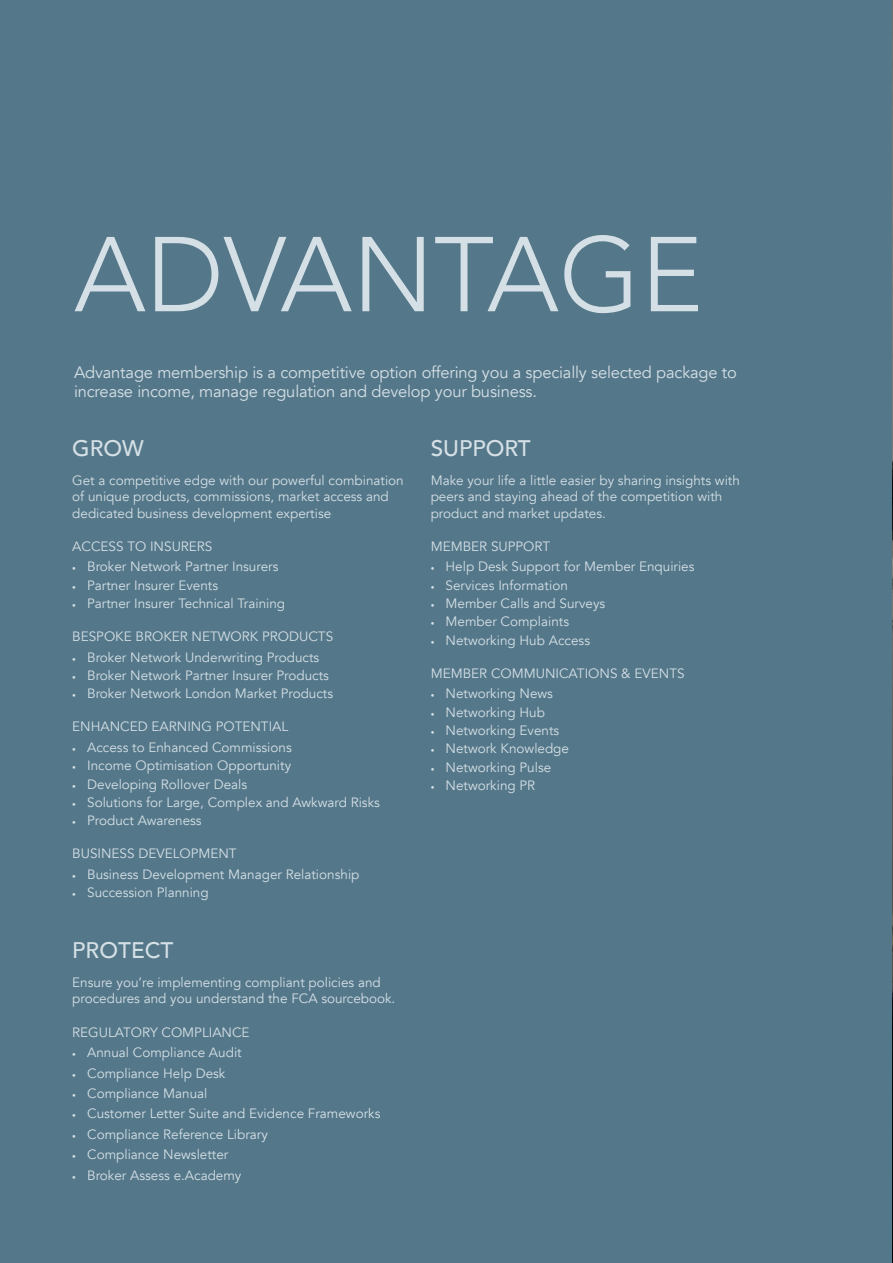
<style>
.page{position:relative;width:893px;height:1263px;background:#547789}
.page>*{position:absolute;margin:0;border:0;box-sizing:border-box;transform-origin:0 0}
.t1{font:300 105px "Avenir";color:#d5e0e6}
.t2{font:500 22.5px "Avenir";color:#d5e0e6}
.t3{font:16.5px/19.5px "Avenir";letter-spacing:-.01em;color:#d5e0e6}
.t4{font:13.5px/16.2px "Avenir";color:#d5e0e6}
.s1{font-size:7.5px}
</style>
<div class="page">
<hr style="left:892px;top:0;width:1px;height:1263px;background:#000;opacity:.31">
<h1 class="t1" style="left:74px;top:213px;width:615px">ADVANTAGE</h1>
<p class="t3" style="left:74px;top:363px;width:664px">Advantage membership is a competitive option offering you a specially selected package to increase income, manage regulation and develop your business.</p>
<h2 class="t2" style="left:72px;top:429px;width:73px">GROW</h2>
<p class="t4" style="left:72px;top:473px;width:333px">Get a competitive edge with our powerful combination of unique products, commissions, market access and dedicated business development expertise</p>
<p class="t4" style="left:72px;top:538px;width:142px">ACCESS TO INSURERS</p>
<p class="t4" style="left:72px;top:559px;width:208px"><span class="s1">•</span> Broker Network Partner Insurers</p>
<p class="t4" style="left:72px;top:577px;width:147px"><span class="s1">•</span> Partner Insurer Events</p>
<p class="t4" style="left:72px;top:595px;width:214px"><span class="s1">•</span> Partner Insurer Technical Training</p>
<p class="t4" style="left:72px;top:629px;width:262px">BESPOKE BROKER NETWORK PRODUCTS</p>
<p class="t4" style="left:72px;top:649px;width:249px"><span class="s1">•</span> Broker Network Underwriting Products</p>
<p class="t4" style="left:72px;top:667px;width:258px"><span class="s1">•</span> Broker Network Partner Insurer Products</p>
<p class="t4" style="left:72px;top:686px;width:262px"><span class="s1">•</span> Broker Network London Market Products</p>
<p class="t4" style="left:72px;top:719px;width:217px">ENHANCED EARNING POTENTIAL</p>
<p class="t4" style="left:72px;top:739px;width:221px"><span class="s1">•</span> Access to Enhanced Commissions</p>
<p class="t4" style="left:72px;top:758px;width:220px"><span class="s1">•</span> Income Optimisation Opportunity</p>
<p class="t4" style="left:72px;top:776px;width:176px"><span class="s1">•</span> Developing Rollover Deals</p>
<p class="t4" style="left:72px;top:794px;width:309px"><span class="s1">•</span> Solutions for Large, Complex and Awkward Risks</p>
<p class="t4" style="left:72px;top:813px;width:131px"><span class="s1">•</span> Product Awareness</p>
<p class="t4" style="left:72px;top:846px;width:166px">BUSINESS DEVELOPMENT</p>
<p class="t4" style="left:72px;top:866px;width:289px"><span class="s1">•</span> Business Development Manager Relationship</p>
<p class="t4" style="left:72px;top:885px;width:138px"><span class="s1">•</span> Succession Planning</p>
<h2 class="t2" style="left:431px;top:429px;width:102px">SUPPORT</h2>
<p class="t4" style="left:431px;top:473px;width:311px">Make your life a little easier by sharing insights with peers and staying ahead of the competition with product and market updates.</p>
<p class="t4" style="left:431px;top:538px;width:121px">MEMBER SUPPORT</p>
<p class="t4" style="left:431px;top:559px;width:265px"><span class="s1">•</span> Help Desk Support for Member Enquiries</p>
<p class="t4" style="left:431px;top:577px;width:139px"><span class="s1">•</span> Services Information</p>
<p class="t4" style="left:431px;top:595px;width:176px"><span class="s1">•</span> Member Calls and Surveys</p>
<p class="t4" style="left:431px;top:614px;width:140px"><span class="s1">•</span> Member Complaints</p>
<p class="t4" style="left:431px;top:632px;width:161px"><span class="s1">•</span> Networking Hub Access</p>
<p class="t4" style="left:431px;top:665px;width:255px">MEMBER COMMUNICATIONS &amp; EVENTS</p>
<p class="t4" style="left:431px;top:686px;width:124px"><span class="s1">•</span> Networking News</p>
<p class="t4" style="left:431px;top:704px;width:116px"><span class="s1">•</span> Networking Hub</p>
<p class="t4" style="left:431px;top:722px;width:130px"><span class="s1">•</span> Networking Events</p>
<p class="t4" style="left:431px;top:741px;width:140px"><span class="s1">•</span> Network Knowledge</p>
<p class="t4" style="left:431px;top:759px;width:122px"><span class="s1">•</span> Networking Pulse</p>
<p class="t4" style="left:431px;top:777px;width:106px"><span class="s1">•</span> Networking PR</p>
<h2 class="t2" style="left:72px;top:931px;width:103px">PROTECT</h2>
<p class="t4" style="left:72px;top:975px;width:325px">Ensure you’re implementing compliant policies and procedures and you understand the FCA sourcebook.</p>
<p class="t4" style="left:72px;top:1024px;width:179px">REGULATORY COMPLIANCE</p>
<p class="t4" style="left:72px;top:1044px;width:171px"><span class="s1">•</span> Annual Compliance Audit</p>
<p class="t4" style="left:72px;top:1065px;width:155px"><span class="s1">•</span> Compliance Help Desk</p>
<p class="t4" style="left:72px;top:1085px;width:137px"><span class="s1">•</span> Compliance Manual</p>
<p class="t4" style="left:72px;top:1106px;width:310px"><span class="s1">•</span> Customer Letter Suite and Evidence Frameworks</p>
<p class="t4" style="left:72px;top:1126px;width:197px"><span class="s1">•</span> Compliance Reference Library</p>
<p class="t4" style="left:72px;top:1147px;width:158px"><span class="s1">•</span> Compliance Newsletter</p>
<p class="t4" style="left:72px;top:1167px;width:171px"><span class="s1">•</span> Broker Assess e.Academy</p>
</div>
